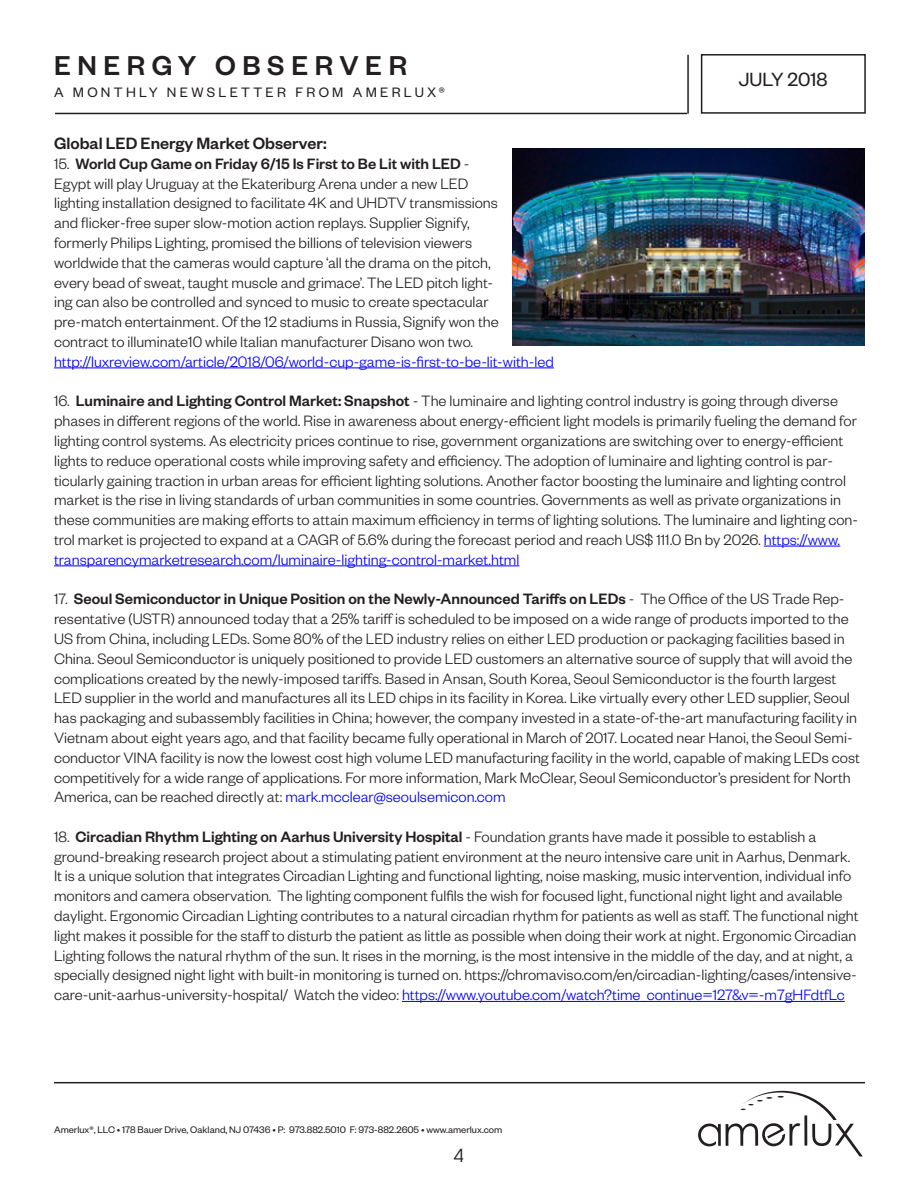
<style>
.page{position:relative;width:918px;height:1188px;background:#fff}
.page>*{position:absolute;margin:0;border:0;box-sizing:border-box;transform-origin:0 0}
.t1{font:500 30px "Founders Grotesk";letter-spacing:.22em;color:#231f20}
.t2{font:21px "Founders Grotesk";color:#231f20}
.t3{font:500 18px "Founders Grotesk";color:#231f20}
.t4{font:18px "Avant Garde";color:#231f20}
.t5{font:300 16.5px/19.8px "Founders Grotesk";color:#231f20}
.t6{font:300 16.5px "Founders Grotesk";color:#00f}
.t7{font:15px "Founders Grotesk";letter-spacing:.22em;color:#231f20}
.t8{font:10.5px "Founders Grotesk";color:#231f20}
.s1{font-weight:500}
.s2{color:#00f}
</style>
<div class="page">
<hr style="left:54px;top:1082px;width:811px;height:1px;background:#231f20">
<hr style="left:687px;top:55px;width:2px;height:59px;background:#231f20">
<hr style="left:55px;top:113px;width:632px;height:1px;background:#231f20">
<div style="left:701px;top:54px;width:165px;height:60px;border:2px solid #231f20"></div>
<svg style="left:698px;top:1091px;width:165px;height:65px"></svg>
<hr style="left:54px;top:368px;width:500px;height:1px;background:#00f">
<hr style="left:764px;top:546px;width:76px;height:1px;background:#00f">
<hr style="left:54px;top:566px;width:465px;height:1px;background:#00f">
<hr style="left:402px;top:1001px;width:443px;height:1px;background:#00f">
<img style="left:513px;top:149px;width:352px;height:197px">
<h1 class="t1" style="left:54px;top:47px;width:355px">ENERGY OBSERVER</h1>
<p class="t7" style="left:54px;top:83px;width:392px">A MONTHLY NEWSLETTER FROM AMERLUX®</p>
<p class="t2" style="left:739px;top:67px;width:90px">JULY 2018</p>
<p class="t3" style="left:54px;top:132px;width:274px">Global LED Energy Market Observer:</p>
<p class="t5" style="left:54px;top:153px;width:446px">15. <span class="s1">World Cup Game on Friday 6/15 Is First to Be Lit with LED</span> - Egypt will play Uruguay at the Ekateriburg Arena under a new LED lighting installation designed to facilitate 4K and UHDTV transmissions and flicker-free super slow-motion action replays. Supplier Signify, formerly Philips Lighting, promised the billions of television viewers worldwide that the cameras would capture ‘all the drama on the pitch, every bead of sweat, taught muscle and grimace’. The LED pitch light&shy;ing can also be controlled and synced to music to create spectacular pre-match entertainment. Of the 12 stadiums in Russia, Signify won the contract to illuminate10 while Italian manufacturer Disano won two.</p>
<p class="t6" style="left:54px;top:351px;width:501px">http://luxreview.com/article/2018/06/world-cup-game-is-first-to-be-lit-with-led</p>
<p class="t5" style="left:54px;top:390px;width:806px">16. <span class="s1">Luminaire and Lighting Control Market: Snapshot</span> - The luminaire and lighting control industry is going through diverse phases in different regions of the world. Rise in awareness about energy-efficient light models is primarily fueling the demand for lighting control systems. As electricity prices continue to rise, government organizations are switching over to energy-efficient lights to reduce operational costs while improving safety and efficiency. The adoption of luminaire and lighting control is par&shy;ticularly gaining traction in urban areas for efficient lighting solutions. Another factor boosting the luminaire and lighting control market is the rise in living standards of urban communities in some countries. Governments as well as private organizations in these communities are making efforts to attain maximum efficiency in terms of lighting solutions. The luminaire and lighting con&shy;trol market is projected to expand at a CAGR of 5.6% during the forecast period and reach US$ 111.0 Bn by 2026. <span class="s2">https://www. transparencymarketresearch.com/luminaire-lighting-control-market.html</span></p>
<p class="t5" style="left:54px;top:588px;width:807px">17. <span class="s1">Seoul Semiconductor in Unique Position on the Newly-Announced Tariffs on LEDs</span> - The Office of the US Trade Rep&shy;resentative (USTR) announced today that a 25% tariff is scheduled to be imposed on a wide range of products imported to the US from China, including LEDs. Some 80% of the LED industry relies on either LED production or packaging facilities based in China. Seoul Semiconductor is uniquely positioned to provide LED customers an alternative source of supply that will avoid the complications created by the newly-imposed tariffs. Based in Ansan, South Korea, Seoul Semiconductor is the fourth largest LED supplier in the world and manufactures all its LED chips in its facility in Korea. Like virtually every other LED supplier, Seoul has packaging and subassembly facilities in China; however, the company invested in a state-of-the-art manufacturing facility in Vietnam about eight years ago, and that facility became fully operational in March of 2017. Located near Hanoi, the Seoul Semi&shy;conductor VINA facility is now the lowest cost high volume LED manufacturing facility in the world, capable of making LEDs cost competitively for a wide range of applications. For more information, Mark McClear, Seoul Semiconductor’s president for North America, can be reached directly at: <span class="s2">mark.mcclear@seoulsemicon.com</span></p>
<p class="t5" style="left:54px;top:826px;width:806px">18. <span class="s1">Circadian Rhythm Lighting on Aarhus University Hospital</span> - Foundation grants have made it possible to establish a ground-breaking research project about a stimulating patient environment at the neuro intensive care unit in Aarhus, Denmark.<br>It is a unique solution that integrates Circadian Lighting and functional lighting, noise masking, music intervention, individual info monitors and camera observation. The lighting component fulfils the wish for focused light, functional night light and available daylight. Ergonomic Circadian Lighting contributes to a natural circadian rhythm for patients as well as staff. The functional night light makes it possible for the staff to disturb the patient as little as possible when doing their work at night. Ergonomic Circadian Lighting follows the natural rhythm of the sun. It rises in the morning, is the most intensive in the middle of the day, and at night, a specially designed night light with built-in monitoring is turned on. https://chromaviso.com/en/circadian-lighting/cases/intensive&shy;care-unit-aarhus-university-hospital/ Watch the video: <span class="s2">https://www.youtube.com/watch?time_continue=127&amp;v=-m7gHFdtfLc</span></p>
<p class="t8" style="left:54px;top:1123px;width:450px">Amerlux®, LLC • 178 Bauer Drive, Oakland, NJ 07436 • P: 973.882.5010 F: 973-882.2605 • www.amerlux.com</p>
<p class="t4" style="left:454px;top:1145px;width:11px">4</p>
</div>
